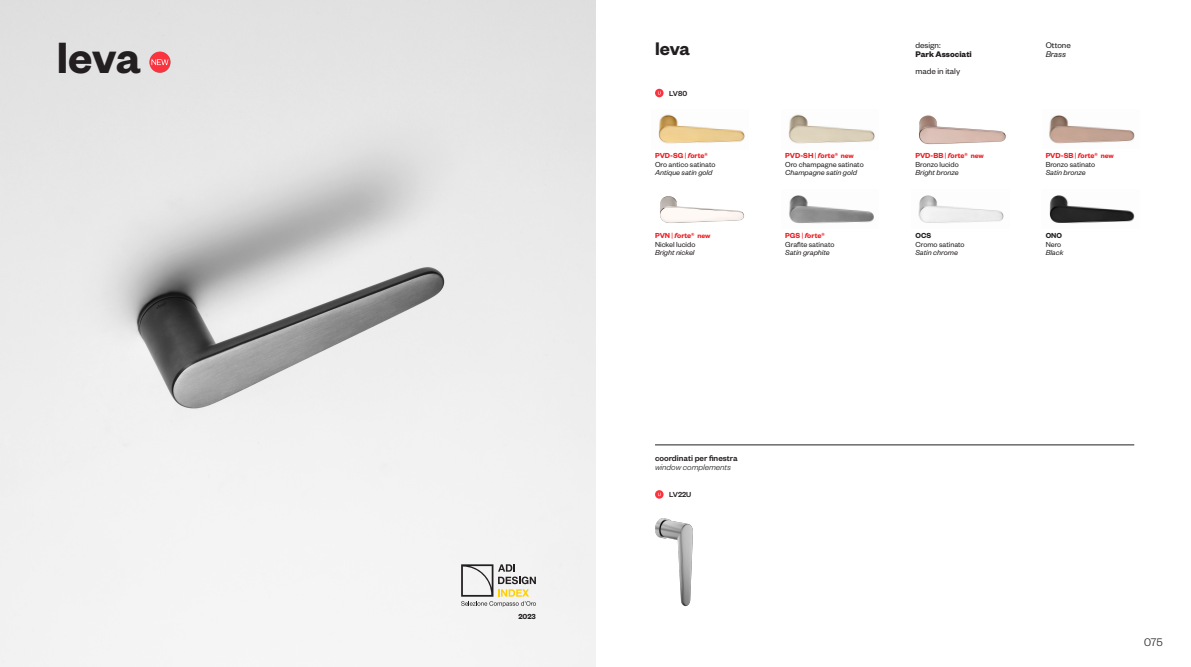
<style>
.page{position:relative;width:1191px;height:667px;background:#fff}
.page>*{position:absolute;margin:0;border:0;box-sizing:border-box;transform-origin:0 0}
.t1{font:600 48px "Founders Grotesk";color:#231f20}
.t2{font:600 20px "Founders Grotesk";color:#231f20}
.t3{font:300 12px "Founders Grotesk";color:#231f20}
.t4{font:9px "Founders Grotesk";color:#231f20}
.t5{font:500 9px "Founders Grotesk";color:#231f20}
.t6{font:italic 300 9px "Founders Grotesk";color:#231f20}
.t7{font:700 9px "Founders Grotesk";color:#231f20}
.t8{font:italic 9px "Founders Grotesk";color:#231f20}
.t9{font:8px/8.5px "Founders Grotesk";color:#231f20}
.t10{font:italic 8px/8.5px "Founders Grotesk";color:#231f20}
.t11{font:500 8px "Founders Grotesk";color:#231f20}
.t12{font:600 8px "Founders Grotesk";color:#231f20}
.s1{font-weight:600;color:#ee1d23}
.s2{color:#ee1d23}
.s3{font-weight:600;font-style:italic;color:#ee1d23}
.s4{font-style:italic}
.s5{font-weight:600;font-size:7.5px;color:#ee1d23}
.s6{font-weight:600}
.s7{font-weight:600;font-style:normal}
.s8{font-style:normal}
</style>
<div class="page">
<img style="left:0;top:0;width:595px;height:666px">
<svg style="left:149px;top:51px;width:22px;height:22px"></svg>
<div style="left:149px;top:52px;width:22px;height:21px;background:#fb333e;border-radius:50%"></div>
<svg style="left:151px;top:59px;width:17px;height:6px"></svg>
<svg style="left:461px;top:564px;width:75px;height:42px"></svg>
<svg style="left:655px;top:490px;width:8px;height:8px"></svg>
<img style="left:655px;top:518px;width:38px;height:89px">
<svg style="left:655px;top:89px;width:8px;height:8px"></svg>
<hr style="left:655px;top:444px;width:479px;height:1px;background:#231f20">
<img style="left:658px;top:114px;width:87px;height:30px">
<img style="left:788px;top:114px;width:87px;height:30px">
<img style="left:919px;top:115px;width:87px;height:30px">
<img style="left:1049px;top:115px;width:86px;height:29px">
<img style="left:660px;top:196px;width:84px;height:27px">
<img style="left:918px;top:195px;width:86px;height:28px">
<img style="left:789px;top:195px;width:85px;height:29px">
<img style="left:1049px;top:195px;width:86px;height:29px">
<p class="t1" style="left:57px;top:27px;width:85px">leva</p>
<p class="t12" style="left:518px;top:610px;width:19px">2023</p>
<p class="t2" style="left:655px;top:36px;width:36px">leva</p>
<p class="t4" style="left:1045px;top:40px;width:27px">Ottone</p>
<p class="t8" style="left:1045px;top:49px;width:22px">Brass</p>
<p class="t4" style="left:915px;top:40px;width:27px">design:</p>
<p class="t7" style="left:915px;top:49px;width:58px">Park Associati</p>
<p class="t11" style="left:669px;top:88px;width:19px">LV80</p>
<p class="t4" style="left:915px;top:66px;width:46px">made in italy</p>
<p class="t9" style="left:655px;top:151px;width:62px"><span class="s1">PVD-SG</span> <span class="s2">|</span> <span class="s3">f</span><span class="s1">orte®<br></span>Oro antico satinato<br><span class="s4">Antique satin gold</span></p>
<p class="t9" style="left:785px;top:151px;width:80px"><span class="s1">PVD-SH</span> <span class="s2">|</span> <span class="s3">f</span><span class="s1">orte®</span> <span class="s5">new<br></span>Oro champagne satinato<br><span class="s4">Champagne satin gold</span></p>
<p class="t9" style="left:915px;top:151px;width:70px"><span class="s1">PVD-BB</span> <span class="s2">|</span> <span class="s3">f</span><span class="s1">orte®</span> <span class="s5">new<br></span>Bronzo lucido<br><span class="s4">Bright bronze</span></p>
<p class="t9" style="left:1045px;top:151px;width:70px"><span class="s1">PVD-SB</span> <span class="s2">|</span> <span class="s3">f</span><span class="s1">orte®</span> <span class="s5">new<br></span>Bronzo satinato<br><span class="s4">Satin bronze</span></p>
<p class="t9" style="left:655px;top:231px;width:57px"><span class="s1">PVN</span> <span class="s2">|</span> <span class="s3">f</span><span class="s1">orte®</span> <span class="s5">new<br></span>Nickel lucido<br><span class="s4">Bright nickel</span></p>
<p class="t9" style="left:785px;top:231px;width:51px"><span class="s1">PGS</span> <span class="s2">|</span> <span class="s3">f</span><span class="s1">orte®<br></span>Grafite satinato<br><span class="s4">Satin graphite</span></p>
<p class="t9" style="left:915px;top:231px;width:51px"><span class="s6">OCS<br></span>Cromo satinato<br><span class="s4">Satin chrome</span></p>
<p class="t10" style="left:1045px;top:231px;width:19px"><span class="s7">ONO<br></span><span class="s8">Nero<br></span>Black</p>
<p class="t5" style="left:655px;top:452px;width:84px">coordinati per finestra</p>
<p class="t6" style="left:655px;top:461px;width:77px">window complements</p>
<p class="t11" style="left:669px;top:488px;width:23px">LV22U</p>
<h3 class="t3" style="left:1144px;top:634px;width:20px">075</h3>
</div>
